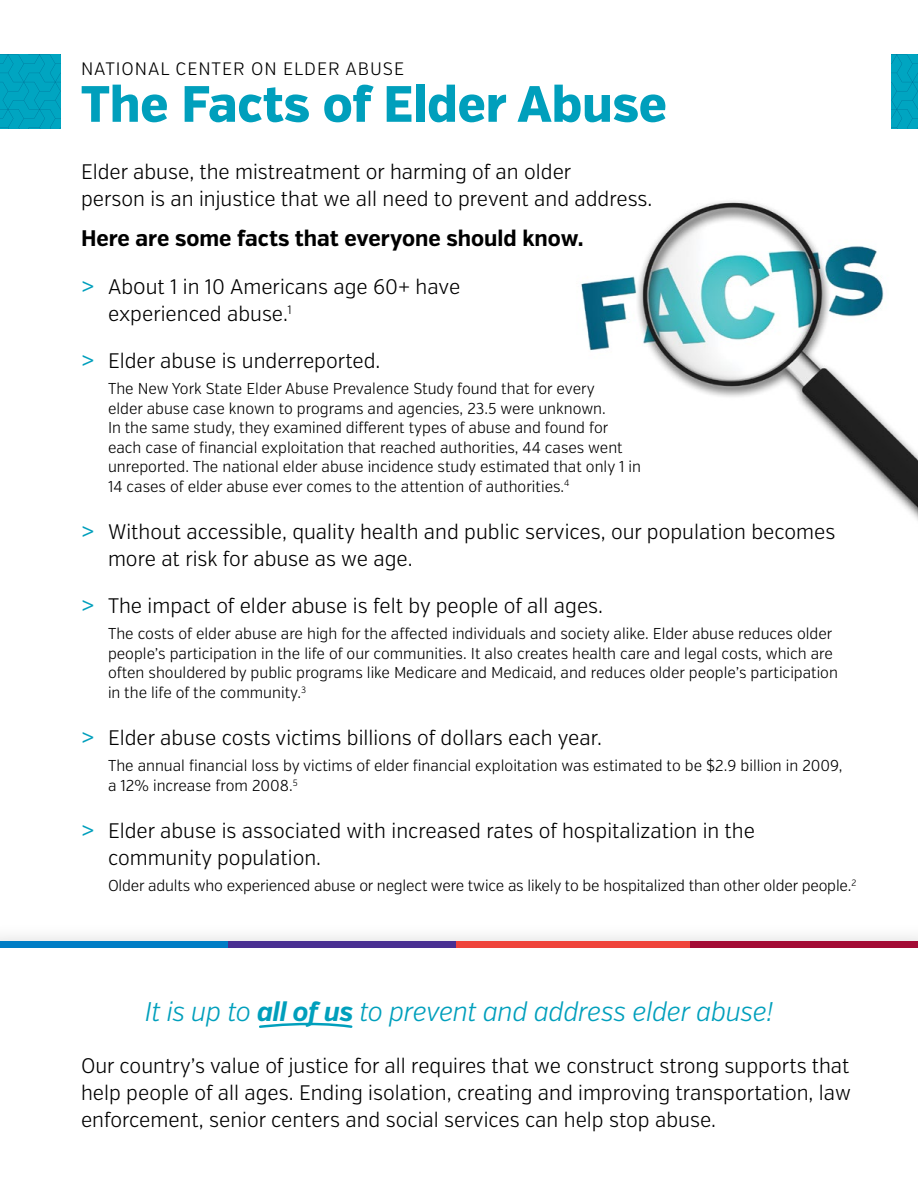
<style>
.page{position:relative;width:918px;height:1188px;background:#fff}
.page>*{position:absolute;margin:0;border:0;box-sizing:border-box;transform-origin:0 0}
.Body{font:800 51px "Verb Cond";color:#009fbc}
.Body-2{font:italic 300 27px "Verb Cond";letter-spacing:-.015em;color:#009fbc}
.Body-3{font:700 22.5px "Verb Cond";color:#000}
.Body-4{font:300 21px/27px "Verb Cond";color:#000}
.Body-5{font:300 18px "Verb Cond";letter-spacing:.05em;color:#000}
.Body-6{font:300 15.75px/19.5px "Verb Cond";color:#000}
.s1{font-weight:400;font-size:22.5px;color:#009fbc}
.s2{font-size:22.5px}
.s3{font-weight:700}
</style>
<div class="page">
<div style="left:0;top:922px;width:918px;height:266px;background:#f9f9f9"></div>
<div style="left:0;top:945px;width:918px;height:243px;background:#fff"></div>
<img style="left:581px;top:201px;width:337px;height:320px">
<svg style="left:0;top:54px;width:61px;height:74px"></svg>
<svg style="left:891px;top:54px;width:27px;height:74px"></svg>
<div style="left:685px;top:942px;width:233px;height:6px;background:#a30b35"></div>
<div style="left:0;top:942px;width:233px;height:6px;background:#007dc5"></div>
<div style="left:228px;top:942px;width:234px;height:6px;background:#492f92"></div>
<div style="left:456px;top:942px;width:234px;height:6px;background:#ef433b"></div>
<svg style="left:259px;top:1022px;width:94px;height:6px"></svg>
<p class="Body-5" style="left:81px;top:58px;width:325px">NATIONAL CENTER ON ELDER ABUSE</p>
<p class="Body" style="left:81px;top:73px;width:587px">The Facts of Elder Abuse</p>
<p class="Body-4" style="left:81px;top:158px;width:573px">Elder abuse, the mistreatment or harming of an older<br>person is an injustice that we all need to prevent and address.</p>
<p class="Body-3" style="left:81px;top:225px;width:504px">Here are some facts that everyone should know.</p>
<p class="Body-4" style="left:108px;top:273px;width:354px;text-indent:-27px"><span class="s1">&gt;</span> Ab<span class="s2">o</span>ut 1 in 10 Americans age 60+ have experienced abuse.<sup>1</sup></p>
<p class="Body-4" style="left:81px;top:347px;width:301px"><span class="s1">&gt;</span> Elder abuse is underreported.</p>
<p class="Body-6" style="left:108px;top:379px;width:535px">The New York State Elder Abuse Prevalence Study found that for every<br>elder abuse case known to programs and agencies, 23.5 were unknown.<br>In the same study, they examined different types of abuse and found for each case of financial exploitation that reached authorities, 44 cases went unreported. The national elder abuse incidence study estimated that only 1 in 14 cases of elder abuse ever comes to the attention of authorities.<sup>4</sup></p>
<p class="Body-4" style="left:108px;top:518px;width:729px;text-indent:-27px"><span class="s1">&gt;</span> Without accessible, quality health and public services, our population becomes more at risk for abuse as we age.</p>
<p class="Body-4" style="left:81px;top:593px;width:524px"><span class="s1">&gt;</span> The impact of elder abuse is felt by people of all ages.</p>
<p class="Body-6" style="left:108px;top:624px;width:731px">The costs of elder abuse are high for the affected individuals and society alike. Elder abuse reduces older people’s participation in the life of our communities. It also creates health care and legal costs, which are often shouldered by public programs like Medicare and Medicaid, and reduces older people’s participation in the life of the community.<sup>3</sup></p>
<p class="Body-4" style="left:81px;top:725px;width:523px"><span class="s1">&gt;</span> Elder abuse costs victims billions of dollars each year.</p>
<p class="Body-6" style="left:108px;top:756px;width:736px">The annual financial loss by victims of elder financial exploitation was estimated to be $2.9 billion in 2009, a 12% increase from 2008.<sup>5</sup></p>
<p class="Body-4" style="left:108px;top:818px;width:649px;text-indent:-27px"><span class="s1">&gt;</span> Elder abuse is associated with increased rates of hospitalization in the community population.</p>
<p class="Body-6" style="left:108px;top:876px;width:750px">Older adults who experienced abuse or neglect were twice as likely to be hospitalized than other older people.<sup>2</sup></p>
<p class="Body-2" style="left:145px;top:995px;width:630px">It is up to <span class="s3">all of us</span> to prevent and address elder abuse!</p>
<p class="Body-4" style="left:81px;top:1053px;width:772px;text-align:justify">Our country’s value of justice for all requires that we construct strong supports that help people of all ages. Ending isolation, creating and improving transportation, law enforcement, senior centers and social services can help stop abuse.</p>
</div>
